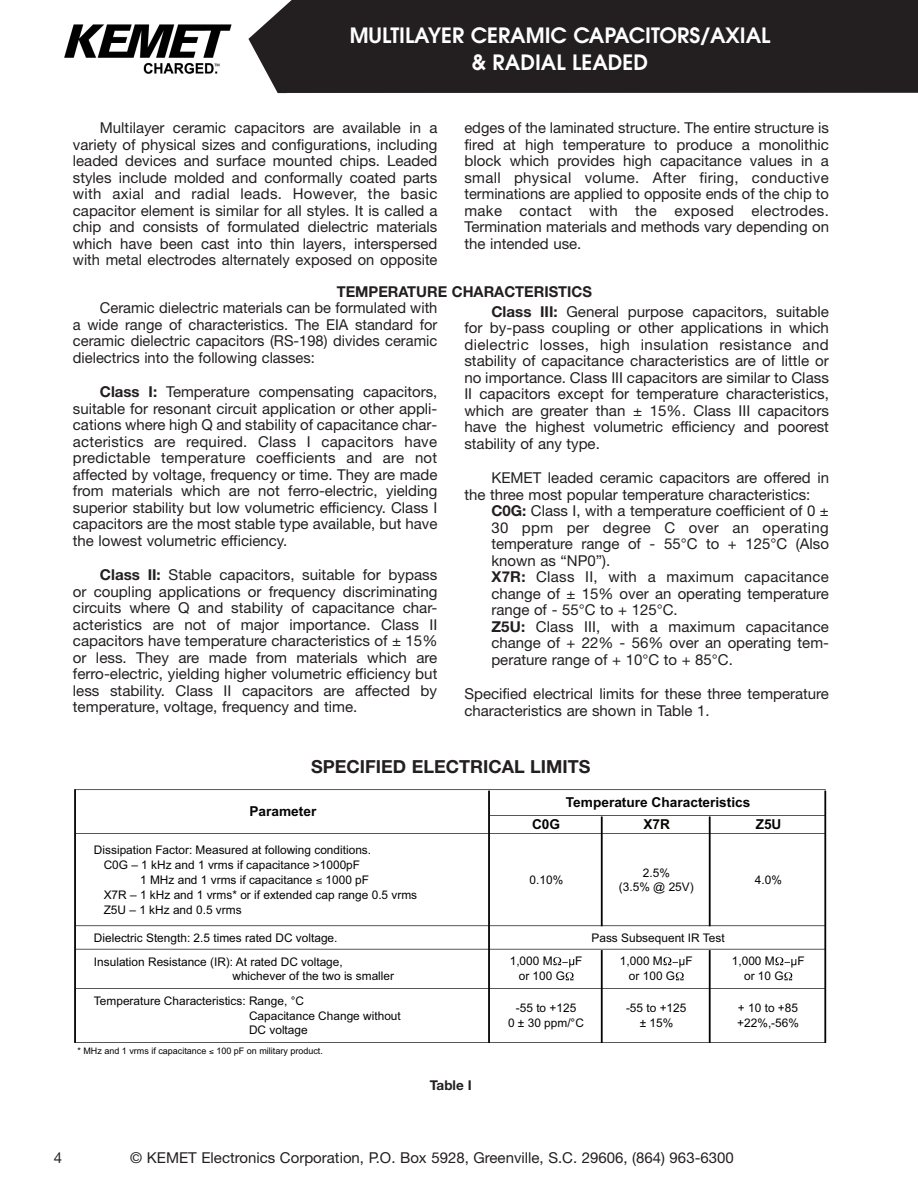
<style>
.page{position:relative;width:918px;height:1188px;background:#fff}
.page>*{position:absolute;margin:0;border:0;box-sizing:border-box;transform-origin:0 0}
.t1{font:600 21px/27px "Avant Garde";color:#fff;text-align:center}
.t2{font:700 18px "Helvetica Neue";color:#231f20}
.t3{font:15px/16.5px "Helvetica Neue";color:#231f20;text-align:justify}
.t4{font:700 15px "Helvetica Neue";color:#231f20}
.t5{font:700 13.65px "Arial";color:#040503}
.t6{font:700 13.5px "Helvetica Neue";color:#231f20}
.t7{font:11.85px/14.7px "Arial";color:#040503;text-align:center}
.t8{font:9px "Arial";color:#040503}
.s1{font-weight:700}
</style>
<div class="page">
<div style="left:327px;top:0;width:591px;height:93px;background:#231f20"></div>
<img style="left:64px;top:25px;width:167px;height:49px">
<svg style="left:248px;top:0;width:79px;height:93px"></svg>
<svg style="left:316px;top:878px;width:6px;height:6px"></svg>
<svg style="left:553px;top:957px;width:21px;height:23px"></svg>
<svg style="left:663px;top:957px;width:21px;height:23px"></svg>
<svg style="left:775px;top:957px;width:21px;height:23px"></svg>
<svg style="left:209px;top:1050px;width:4px;height:4px"></svg>
<hr style="left:601px;top:817px;width:1px;height:109px;background:#040503">
<hr style="left:709px;top:817px;width:1px;height:109px;background:#040503">
<hr style="left:75px;top:789px;width:1px;height:254px;background:#040503">
<hr style="left:488px;top:791px;width:2px;height:252px;background:#040503">
<hr style="left:825px;top:791px;width:1px;height:252px;background:#040503">
<hr style="left:601px;top:950px;width:1px;height:93px;background:#040503">
<hr style="left:709px;top:950px;width:1px;height:93px;background:#040503">
<hr style="left:76px;top:789px;width:750px;height:1px;background:#040503">
<hr style="left:490px;top:815px;width:336px;height:1px;background:#040503">
<hr style="left:76px;top:833px;width:750px;height:1px;background:#040503">
<hr style="left:76px;top:925px;width:750px;height:1px;background:#040503">
<hr style="left:76px;top:949px;width:750px;height:1px;background:#040503">
<hr style="left:76px;top:988px;width:750px;height:1px;background:#040503">
<hr style="left:76px;top:1042px;width:750px;height:1px;background:#040503">
<h1 class="t1" style="left:350px;top:22px;width:422px">MULTILAYER CERAMIC CAPACITORS/AXIAL &amp; RADIAL LEADED</h1>
<p class="t3" style="left:73px;top:121px;width:366px;text-indent:27px">Multilayer ceramic capacitors are available in a variety of physical sizes and configurations, including leaded devices and surface mounted chips. Leaded styles include molded and conformally coated parts with axial and radial leads. However, the basic capacitor element is similar for all styles. It is called a chip and consists of formulated dielectric materials which have been cast into thin layers, interspersed with metal electrodes alternately exposed on opposite</p>
<p class="t3" style="left:464px;top:121px;width:366px">edges of the laminated structure. The entire structure is fired at high temperature to produce a monolithic block which provides high capacitance values in a small physical volume. After firing, conductive terminations are applied to opposite ends of the chip to make contact with the exposed electrodes.<br>Termination materials and methods vary depending on the intended use.</p>
<p class="t4" style="left:337px;top:287px;width:257px">TEMPERATURE CHARACTERISTICS</p>
<p class="t3" style="left:73px;top:301px;width:366px;text-indent:27px">Ceramic dielectric materials can be formulated with a wide range of characteristics. The EIA standard for ceramic dielectric capacitors (RS-198) divides ceramic dielectrics into the following classes:</p>
<p class="t3" style="left:73px;top:385px;width:366px;text-indent:27px"><span class="s1">Class I:</span> Temperature compensating capacitors, suitable for resonant circuit application or other appli&shy;cations where high Q and stability of capacitance char&shy;acteristics are required. Class I capacitors have predictable temperature coefficients and are not affected by voltage, frequency or time. They are made from materials which are not ferro-electric, yielding superior stability but low volumetric efficiency. Class I capacitors are the most stable type available, but have the lowest volumetric efficiency.</p>
<p class="t3" style="left:73px;top:568px;width:366px;text-indent:27px"><span class="s1">Class II:</span> Stable capacitors, suitable for bypass or coupling applications or frequency discriminating circuits where Q and stability of capacitance char&shy;acteristics are not of major importance. Class II capacitors have temperature characteristics of ± 15% or less. They are made from materials which are ferro-electric, yielding higher volumetric efficiency but less stability. Class II capacitors are affected by temperature, voltage, frequency and time.</p>
<p class="t3" style="left:464px;top:305px;width:366px;text-indent:27px"><span class="s1">Class III:</span> General purpose capacitors, suitable for by-pass coupling or other applications in which dielectric losses, high insulation resistance and stability of capacitance characteristics are of little or no importance. Class III capacitors are similar to Class II capacitors except for temperature characteristics, which are greater than ± 15%. Class III capacitors have the highest volumetric efficiency and poorest stability of any type.</p>
<p class="t3" style="left:464px;top:471px;width:366px;text-indent:27px">KEMET leaded ceramic capacitors are offered in the three most popular temperature characteristics:</p>
<p class="t3" style="left:491px;top:504px;width:339px;text-align:left"><span class="s1">C0G:</span> Class I, with a temperature coefficient of 0 ± 30 ppm per degree C over an operating temperature range of - 55°C to + 125°C (Also known as “NP0”).<br><span class="s1">X7R:</span> Class II, with a maximum capacitance change of ± 15% over an operating temperature range of - 55°C to + 125°C.<br><span class="s1">Z5U:</span> Class III, with a maximum capacitance change of + 22% - 56% over an operating tem&shy;perature range of + 10°C to + 85°C.</p>
<p class="t3" style="left:464px;top:687px;width:366px">Specified electrical limits for these three temperature characteristics are shown in Table 1.</p>
<p class="t2" style="left:311px;top:760px;width:281px">SPECIFIED ELECTRICAL LIMITS</p>
<p class="t5" style="left:249px;top:806px;width:68px">Parameter</p>
<p class="t7" style="left:94px;top:844px;width:279px">Dissipation Factor: Measured at following conditions.</p>
<p class="t7" style="left:104px;top:859px;width:258px">C0G – 1 kHz and 1 vrms if capacitance &gt;1000pF</p>
<p class="t7" style="left:140px;top:873px;width:231px">1 MHz and 1 vrms if capacitance 1000 pF</p>
<p class="t7" style="left:104px;top:889px;width:315px">X7R – 1 kHz and 1 vrms* or if extended cap range 0.5 vrms</p>
<p class="t7" style="left:104px;top:903px;width:139px">Z5U – 1 kHz and 0.5 vrms</p>
<p class="t7" style="left:94px;top:927px;width:250px;line-height:23.7px;text-align:left">Dielectric Stength: 2.5 times rated DC voltage.<br>Insulation Resistance (IR): At rated DC voltage,</p>
<p class="t7" style="left:232px;top:970px;width:163px">whichever of the two is smaller</p>
<p class="t5" style="left:566px;top:797px;width:186px">Temperature Characteristics</p>
<p class="t5" style="left:532px;top:819px;width:30px">C0G</p>
<p class="t5" style="left:643px;top:819px;width:28px">X7R</p>
<p class="t5" style="left:756px;top:819px;width:27px">Z5U</p>
<p class="t7" style="left:530px;top:873px;width:35px">0.10%</p>
<p class="t7" style="left:619px;top:866px;width:76px">2.5%<br>(3.5% @ 25V)</p>
<p class="t7" style="left:755px;top:873px;width:29px">4.0%</p>
<p class="t7" style="left:510px;top:955px;width:44px">1,000 M</p>
<p class="t7" style="left:575px;top:955px;width:9px">F</p>
<p class="t7" style="left:519px;top:970px;width:48px">or 100 G</p>
<p class="t7" style="left:591px;top:931px;width:135px">Pass Subsequent IR Test</p>
<p class="t7" style="left:620px;top:955px;width:44px">1,000 M</p>
<p class="t7" style="left:685px;top:955px;width:9px">F</p>
<p class="t7" style="left:629px;top:970px;width:48px">or 100 G</p>
<p class="t7" style="left:732px;top:955px;width:44px">1,000 M</p>
<p class="t7" style="left:797px;top:955px;width:9px">F</p>
<p class="t7" style="left:744px;top:970px;width:41px">or 10 G</p>
<p class="t7" style="left:249px;top:994px;width:153px;text-align:left;text-indent:-155px">Temperature Characteristics: Range, °C<br>Capacitance Change without<br>DC voltage</p>
<p class="t7" style="left:508px;top:1002px;width:77px">-55 to +125<br>0 ± 30 ppm/°C</p>
<p class="t7" style="left:626px;top:1002px;width:62px">-55 to +125 ± 15%</p>
<p class="t7" style="left:737px;top:1002px;width:63px;text-align:left">+ 10 to +85 +22%,-56%</p>
<p class="t8" style="left:77px;top:1048px;width:247px">* MHz and 1 vrms if capacitance 100 pF on military product.</p>
<p class="t6" style="left:430px;top:1080px;width:44px">Table I</p>
<p class="t3" style="left:54px;top:1150px;width:10px">4</p>
<p class="t3" style="left:130px;top:1150px;width:605px">© KEMET Electronics Corporation, P.O. Box 5928, Greenville, S.C. 29606, (864) 963-6300</p>
</div>
